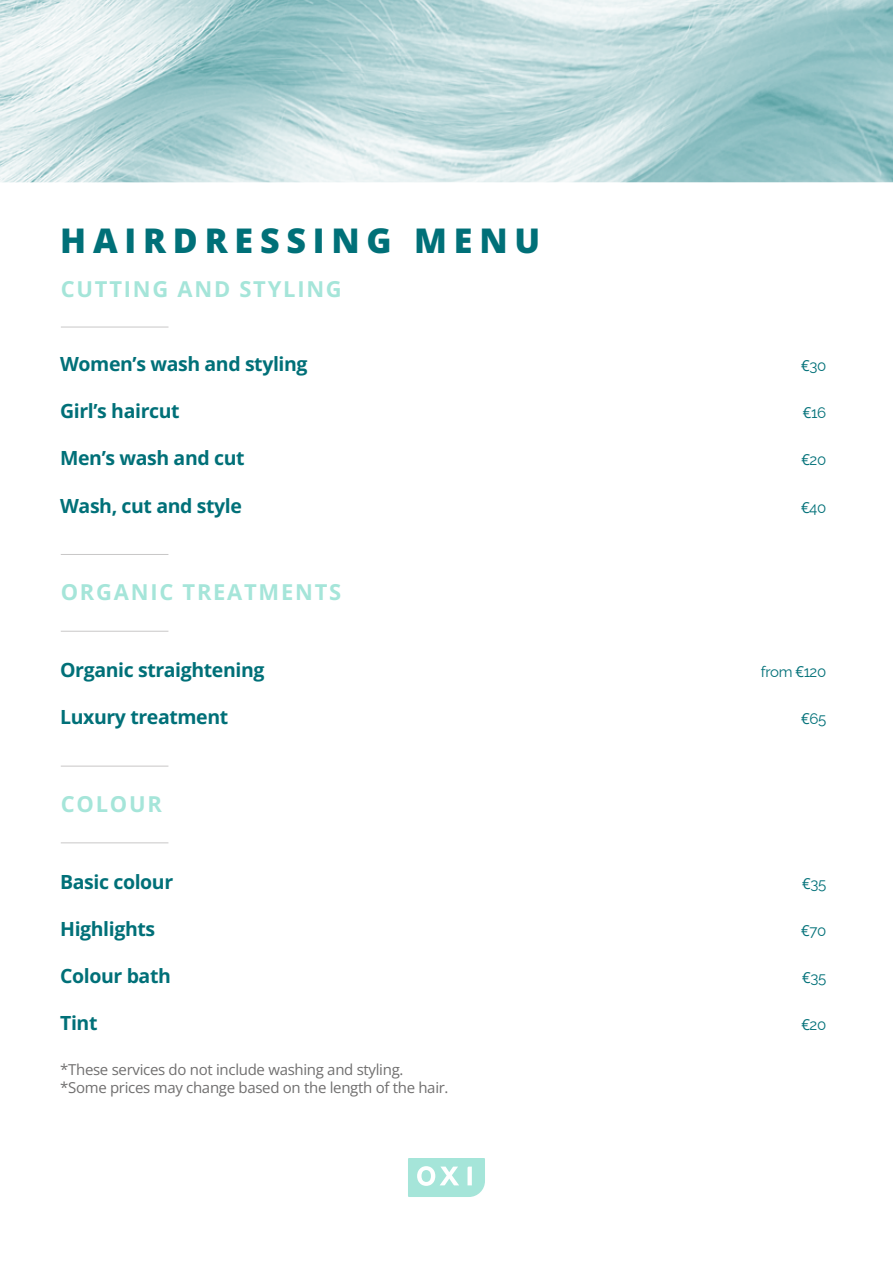
<style>
.page{position:relative;width:893px;height:1263px;background:#fff}
.page>*{position:absolute;margin:0;border:0;box-sizing:border-box;transform-origin:0 0}
.t1{font:800 34.05px "Open Sans";letter-spacing:.2em;color:#007078}
.t2{font:700 21.9px "Open Sans";letter-spacing:.08em;color:#a5e5d9}
.t3{font:700 19.5px "Open Sans";letter-spacing:-.02em;color:#007078}
.t4{font:15px/18px "Open Sans";letter-spacing:-.02em;color:#706f6f}
.t5{font:15px "Raleway";letter-spacing:-.03em;color:#007078}
.s1{font-family:"Open Sans"}
</style>
<div class="page">
<svg style="left:408px;top:1158px;width:77px;height:39px"></svg>
<img style="left:0;top:0;width:893px;height:182px">
<hr style="left:61px;top:327px;width:107px;height:1px;background:#c8c7c7">
<hr style="left:61px;top:631px;width:107px;height:1px;background:#c8c7c7">
<hr style="left:61px;top:554px;width:107px;height:1px;background:#c8c7c7">
<hr style="left:61px;top:842px;width:107px;height:1px;background:#c8c7c7">
<hr style="left:61px;top:766px;width:107px;height:1px;background:#c8c7c7">
<h1 class="t1" style="left:60px;top:215px;width:482px">HAIRDRESSING MENU</h1>
<p class="t2" style="left:61px;top:274px;width:283px">CUTTING AND STYLING</p>
<p class="t3" style="left:60px;top:350px;width:249px">Women’s wash and styling</p>
<p class="t5" style="left:801px;top:354px;width:27px"><span class="s1">€</span>30</p>
<p class="t3" style="left:60px;top:397px;width:121px">Girl’s haircut</p>
<p class="t5" style="left:803px;top:401px;width:25px"><span class="s1">€</span>16</p>
<p class="t3" style="left:60px;top:445px;width:186px">Men’s wash and cut</p>
<p class="t5" style="left:801px;top:448px;width:26px"><span class="s1">€</span>20</p>
<p class="t3" style="left:60px;top:492px;width:183px">Wash, cut and style</p>
<p class="t5" style="left:801px;top:495px;width:27px"><span class="s1">€</span>40</p>
<p class="t2" style="left:61px;top:577px;width:282px">ORGANIC TREATMENTS</p>
<p class="t3" style="left:60px;top:656px;width:206px">Organic straightening</p>
<p class="t5" style="left:761px;top:659px;width:67px">from <span class="s1">€</span>120</p>
<p class="t3" style="left:60px;top:703px;width:170px">Luxury treatment</p>
<p class="t5" style="left:801px;top:706px;width:27px"><span class="s1">€</span>65</p>
<p class="t2" style="left:61px;top:788px;width:103px">COLOUR</p>
<p class="t3" style="left:60px;top:868px;width:115px">Basic colour</p>
<p class="t5" style="left:802px;top:871px;width:26px"><span class="s1">€</span>35</p>
<p class="t3" style="left:60px;top:915px;width:97px">Highlights</p>
<p class="t5" style="left:801px;top:918px;width:27px"><span class="s1">€</span>70</p>
<p class="t3" style="left:60px;top:962px;width:112px">Colour bath</p>
<p class="t5" style="left:802px;top:965px;width:26px"><span class="s1">€</span>35</p>
<p class="t3" style="left:60px;top:1009px;width:39px">Tint</p>
<p class="t5" style="left:801px;top:1012px;width:26px"><span class="s1">€</span>20</p>
<p class="t4" style="left:60px;top:1060px;width:390px">*These services do not include washing and styling. *Some prices may change based on the length of the hair.</p>
</div>
